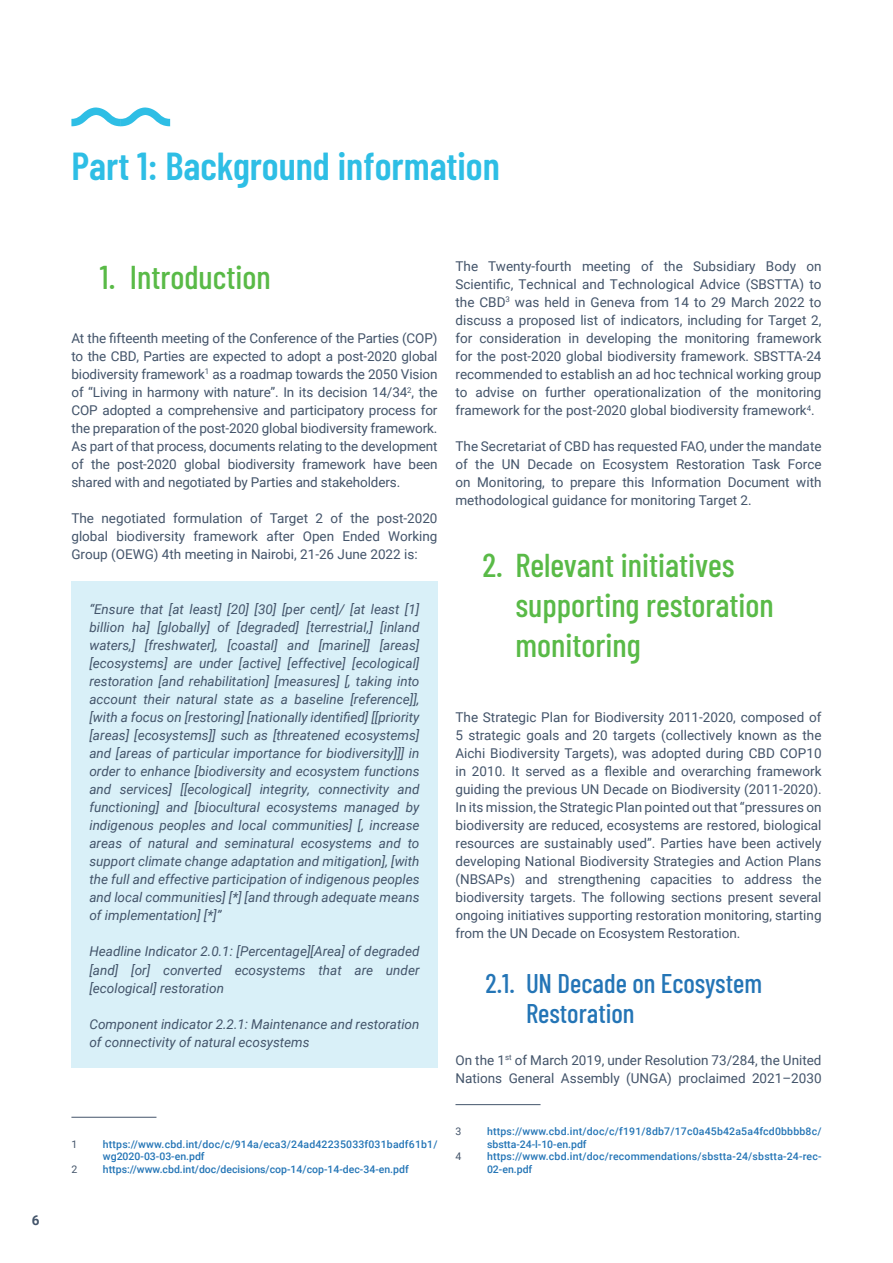
<style>
.page{position:relative;width:893px;height:1263px;background:#fff}
.page>*{position:absolute;margin:0;border:0;box-sizing:border-box;transform-origin:0 0}
.t1{font:600 39px "Barlow Condensed";color:#2ebee5}
.t2{font:500 33px/39.6px "Barlow Condensed";color:#59ba47}
.t3{font:500 27px/30px "Barlow Condensed";color:#2475b6}
.body{font:13.5px/18px "Roboto";color:#43546a;text-align:justify}
.body-box{font:italic 13.5px/18px "Roboto";color:#43546a;text-align:justify}
.t4{font:700 13.5px "Roboto";color:#43546a}
.footnote{font:500 10.5px/12.6px "Roboto";letter-spacing:.015em;color:#2475b6}
.footnote-2{font:10.5px "Roboto";color:#43546a}
</style>
<div class="page">
<svg style="left:71px;top:107px;width:99px;height:19px"></svg>
<div style="left:71px;top:581px;width:366px;height:361px;background:#d9f0f8"></div>
<div style="left:71px;top:924px;width:366px;height:90px;background:#d9f0f8"></div>
<div style="left:71px;top:996px;width:366px;height:72px;background:#d9f0f8"></div>
<hr style="left:71px;top:1117px;width:85px;height:1px;background:#43546a">
<hr style="left:455px;top:1104px;width:85px;height:1px;background:#43546a">
<p class="t4" style="left:32px;top:1211px;width:9px">6</p>
<h1 class="t1" style="left:71px;top:139px;width:430px">Part 1: Background information</h1>
<p class="t2" style="left:100px;top:255px;width:172px">1. Introduction</p>
<p class="body" style="left:71px;top:329px;width:368px">At the fifteenth meeting of the Conference of the Parties (COP) to the CBD, Parties are expected to adopt a post-2020 global biodiversity framework<sup>1</sup> as a roadmap towards the 2050 Vision of “Living in harmony with nature”. In its decision 14/34<sup>2</sup>, the COP adopted a comprehensive and participatory process for the preparation of the post-2020 global biodiversity framework.<br>As part of that process, documents relating to the development of the post-2020 global biodiversity framework have been shared with and negotiated by Parties and stakeholders.</p>
<p class="body" style="left:71px;top:509px;width:368px">The negotiated formulation of Target 2 of the post-2020 global biodiversity framework after Open Ended Working Group (OEWG) 4th meeting in Nairobi, 21-26 June 2022 is:</p>
<p class="body-box" style="left:89px;top:599px;width:332px">“Ensure that [at least] [20] [30] [per cent]/ [at least [1] billion ha] [globally] of [degraded] [terrestrial,] [inland waters,] [freshwater], [coastal] and [marine]] [areas] [ecosystems] are under [active] [effective] [ecological] restoration [and rehabilitation] [measures] [, taking into account their natural state as a baseline [reference]], [with a focus on [restoring] [nationally identified] [[priority [areas] [ecosystems]] such as [threatened ecosystems] and [areas of particular importance for biodiversity]]] in order to enhance [biodiversity and ecosystem functions and services] [[ecological] integrity, connectivity and functioning] and [biocultural ecosystems managed by indigenous peoples and local communities] [, increase areas of natural and seminatural ecosystems and to support climate change adaptation and mitigation], [with the full and effective participation of indigenous peoples and local communities] [*] [and through adequate means of implementation] [*]”</p>
<p class="body-box" style="left:89px;top:942px;width:332px">Headline Indicator 2.0.1: [Percentage][Area] of degraded [and] [or] converted ecosystems that are under [ecological] restoration</p>
<p class="body-box" style="left:89px;top:1014px;width:332px">Component indicator 2.2.1: Maintenance and restoration of connectivity of natural ecosystems</p>
<p class="footnote-2" style="left:71px;top:1137px;width:7px">1</p>
<p class="footnote" style="left:103px;top:1137px;width:336px">https://www.cbd.int/doc/c/914a/eca3/24ad42235033f031badf61b1/ wg2020-03-03-en.pdf</p>
<p class="footnote-2" style="left:71px;top:1162px;width:7px">2</p>
<p class="footnote" style="left:103px;top:1162px;width:307px">https://www.cbd.int/doc/decisions/cop-14/cop-14-dec-34-en.pdf</p>
<p class="body" style="left:455px;top:256px;width:368px">The Twenty-fourth meeting of the Subsidiary Body on Scientific, Technical and Technological Advice (SBSTTA) to the CBD<sup>3</sup> was held in Geneva from 14 to 29 March 2022 to discuss a proposed list of indicators, including for Target 2, for consideration in developing the monitoring framework for the post-2020 global biodiversity framework. SBSTTA-24 recommended to establish an ad hoc technical working group to advise on further operationalization of the monitoring framework for the post-2020 global biodiversity framework<sup>4</sup>.</p>
<p class="body" style="left:455px;top:437px;width:368px">The Secretariat of CBD has requested FAO, under the mandate of the UN Decade on Ecosystem Restoration Task Force on Monitoring, to prepare this Information Document with methodological guidance for monitoring Target 2.</p>
<p class="t2" style="left:515px;top:543px;width:260px;text-indent:-33px">2. Relevant initiatives supporting restoration monitoring</p>
<p class="body" style="left:455px;top:707px;width:368px">The Strategic Plan for Biodiversity 2011-2020, composed of 5 strategic goals and 20 targets (collectively known as the Aichi Biodiversity Targets), was adopted during CBD COP10 in 2010. It served as a flexible and overarching framework guiding the previous UN Decade on Biodiversity (2011-2020).<br>In its mission, the Strategic Plan pointed out that “pressures on biodiversity are reduced, ecosystems are restored, biological resources are sustainably used”. Parties have been actively developing National Biodiversity Strategies and Action Plans (NBSAPs) and strengthening capacities to address the biodiversity targets. The following sections present several ongoing initiatives supporting restoration monitoring, starting from the UN Decade on Ecosystem Restoration.</p>
<p class="t3" style="left:526px;top:966px;width:238px;text-indent:-40px">2.1. UN Decade on Ecosystem<br>Restoration</p>
<p class="body" style="left:455px;top:1050px;width:368px">On the 1<sup>st</sup> of March 2019, under Resolution 73/284, the United<br>Nations General Assembly (UNGA) proclaimed 2021–2030</p>
<p class="footnote-2" style="left:455px;top:1124px;width:7px">3</p>
<p class="footnote" style="left:487px;top:1125px;width:336px">https://www.cbd.int/doc/c/f191/8db7/17c0a45b42a5a4fcd0bbbb8c/ sbstta-24-l-10-en.pdf</p>
<p class="footnote-2" style="left:455px;top:1149px;width:7px">4</p>
<p class="footnote" style="left:487px;top:1150px;width:336px">https://www.cbd.int/doc/recommendations/sbstta-24/sbstta-24-rec-<br>02-en.pdf</p>
</div>
